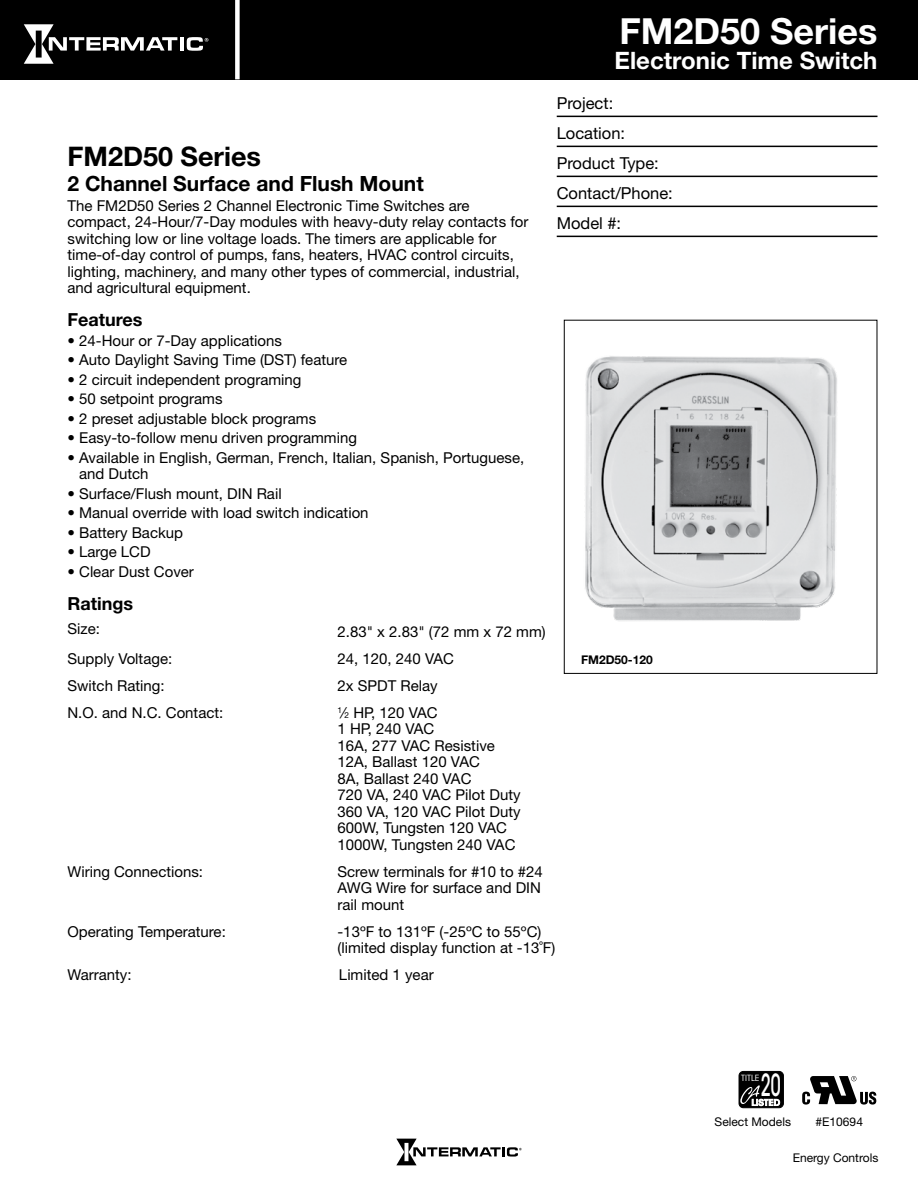
<style>
.page{position:relative;width:918px;height:1188px;background:#fff}
.page>*{position:absolute;margin:0;border:0;box-sizing:border-box;transform-origin:0 0}
.t1{font:700 36px "Helvetica Neue LT Std";color:#fff}
.t2{font:500 30.3px "ITC Avant Garde Std";color:#fff;scale:.56 1}
.t3{font:700 27px "Helvetica Neue LT Std";color:#000}
.t4{font:700 24px "Helvetica Neue LT Std";color:#fff}
.t5{font:700 21px "Helvetica Neue LT Std";color:#000}
.t6{font:700 18px "Helvetica Neue LT Std";color:#000}
.t7{font:16.5px/30px "Helvetica Neue LT Std";color:#000}
.t8{font:15px/16.5px "Helvetica Neue LT Std";color:#000}
.t9{font:12px "Helvetica Neue LT Std";color:#000}
.t10{font:700 12px "Helvetica Neue LT Std";color:#000}
.t11{font:8.55px "ITC Avant Garde Std";color:#fff}
.t12{font:500 condensed 8.4px "ITC Avant Garde Std";color:#fff;scale:1.28 1}
.s1{font-size:8.25px}
</style>
<div class="page">
<svg style="left:396px;top:1139px;width:126px;height:26px"></svg>
<div style="left:0;top:0;width:918px;height:80px;background:#000"></div>
<hr style="left:180px;top:37px;width:4px;height:14px;background:#fff">
<svg style="left:187px;top:37px;width:21px;height:14px"></svg>
<svg style="left:24px;top:24px;width:153px;height:40px"></svg>
<div style="left:235px;top:0;width:5px;height:79px;background:#fff"></div>
<hr style="left:557px;top:116px;width:321px;height:1px;background:#000">
<hr style="left:557px;top:146px;width:321px;height:1px;background:#000">
<hr style="left:557px;top:176px;width:321px;height:1px;background:#000">
<hr style="left:557px;top:206px;width:321px;height:1px;background:#000">
<hr style="left:557px;top:236px;width:321px;height:1px;background:#000">
<img style="left:585px;top:356px;width:252px;height:265px">
<div style="left:564px;top:320px;width:313px;height:354px;border:1px solid #000"></div>
<svg style="left:802px;top:1076px;width:74px;height:29px"></svg>
<div style="left:739px;top:1071px;width:44px;height:37px;background:#000;border-radius:4px"></div>
<div style="left:739px;top:1071px;width:45px;height:37px;border:1px solid #000;border-radius:4px"></div>
<svg style="left:740px;top:1085px;width:40px;height:21px"></svg>
<h1 class="t1" style="left:619px;top:9px;width:260px">FM2D50 Series</h1>
<h3 class="t4" style="left:615px;top:46px;width:264px">Electronic Time Switch</h3>
<p class="t7" style="left:557px;top:88px;width:118px">Project:<br>Location:<br>Product Type:<br>Contact/Phone:<br>Model #:</p>
<h3 class="t3" style="left:68px;top:140px;width:195px">FM2D50 Series</h3>
<h3 class="t5" style="left:68px;top:171px;width:358px">2 Channel Surface and Flush Mount</h3>
<p class="t8" style="left:68px;top:197px;width:462px">The FM2D50 Series 2 Channel Electronic Time Switches are compact, 24-Hour/7-Day modules with heavy-duty relay contacts for switching low or line voltage loads. The timers are applicable for time-of-day control of pumps, fans, heaters, HVAC control circuits, lighting, machinery, and many other types of commercial, industrial, and agricultural equipment.</p>
<p class="t6" style="left:68px;top:309px;width:77px">Features</p>
<p class="t8" style="left:68px;top:332px;width:216px">• 24-Hour or 7-Day applications</p>
<p class="t8" style="left:68px;top:352px;width:281px">• Auto Daylight Saving Time (DST) feature</p>
<p class="t8" style="left:68px;top:371px;width:235px">• 2 circuit independent programing</p>
<p class="t8" style="left:68px;top:391px;width:157px">• 50 setpoint programs</p>
<p class="t8" style="left:68px;top:410px;width:250px">• 2 preset adjustable block programs</p>
<p class="t8" style="left:68px;top:430px;width:291px">• Easy-to-follow menu driven programming</p>
<p class="t8" style="left:79px;top:449px;width:447px;text-indent:-12px">• Available in English, German, French, Italian, Spanish, Portuguese, and Dutch</p>
<p class="t8" style="left:68px;top:485px;width:216px">• Surface/Flush mount, DIN Rail</p>
<p class="t8" style="left:68px;top:505px;width:303px">• Manual override with load switch indication</p>
<p class="t8" style="left:68px;top:524px;width:117px">• Battery Backup</p>
<p class="t8" style="left:68px;top:544px;width:85px">• Large LCD</p>
<p class="t8" style="left:68px;top:563px;width:128px">• Clear Dust Cover</p>
<p class="t6" style="left:68px;top:592px;width:67px">Ratings</p>
<p class="t8" style="left:68px;top:620px;width:34px">Size:</p>
<p class="t8" style="left:338px;top:623px;width:210px">2.83" x 2.83" (72 mm x 72 mm)</p>
<p class="t8" style="left:68px;top:650px;width:106px">Supply Voltage:</p>
<p class="t8" style="left:338px;top:650px;width:118px">24, 120, 240 VAC</p>
<p class="t8" style="left:68px;top:677px;width:99px">Switch Rating:</p>
<p class="t8" style="left:338px;top:677px;width:102px">2x SPDT Relay</p>
<p class="t8" style="left:68px;top:704px;width:157px">N.O. and N.C. Contact:</p>
<p class="t8" style="left:337px;top:704px;width:185px"><sup>1</sup>⁄<span class="s1">2</span> HP, 120 VAC<br>1 HP, 240 VAC<br>16A, 277 VAC Resistive<br>12A, Ballast 120 VAC<br>8A, Ballast 240 VAC<br>720 VA, 240 VAC Pilot Duty<br>360 VA, 120 VAC Pilot Duty<br>600W, Tungsten 120 VAC<br>1000W, Tungsten 240 VAC</p>
<p class="t8" style="left:67px;top:863px;width:137px">Wiring Connections:</p>
<p class="t8" style="left:337px;top:863px;width:207px;text-align:justify">Screw terminals for #10 to #24<br>AWG Wire for surface and DIN rail mount</p>
<p class="t8" style="left:67px;top:923px;width:160px">Operating Temperature:</p>
<p class="t8" style="left:337px;top:923px;width:219px">-13ºF to 131ºF (-25ºC to 55ºC) (limited display function at -13˚F)</p>
<p class="t8" style="left:67px;top:967px;width:66px">Warranty:</p>
<p class="t8" style="left:339px;top:967px;width:96px">Limited 1 year</p>
<p class="t10" style="left:581px;top:652px;width:73px">FM2D50-120</p>
<p class="t11" style="left:741px;top:1073px;width:20px">TITLE</p>
<h2 class="t2" style="left:761px;top:1067px;width:37px">20</h2>
<p class="t12" style="left:751px;top:1097px;width:24px">LISTED</p>
<p class="t9" style="left:715px;top:1115px;width:78px">Select Models</p>
<p class="t9" style="left:816px;top:1115px;width:49px">#E10694</p>
<p class="t9" style="left:793px;top:1151px;width:87px">Energy Controls</p>
</div>
